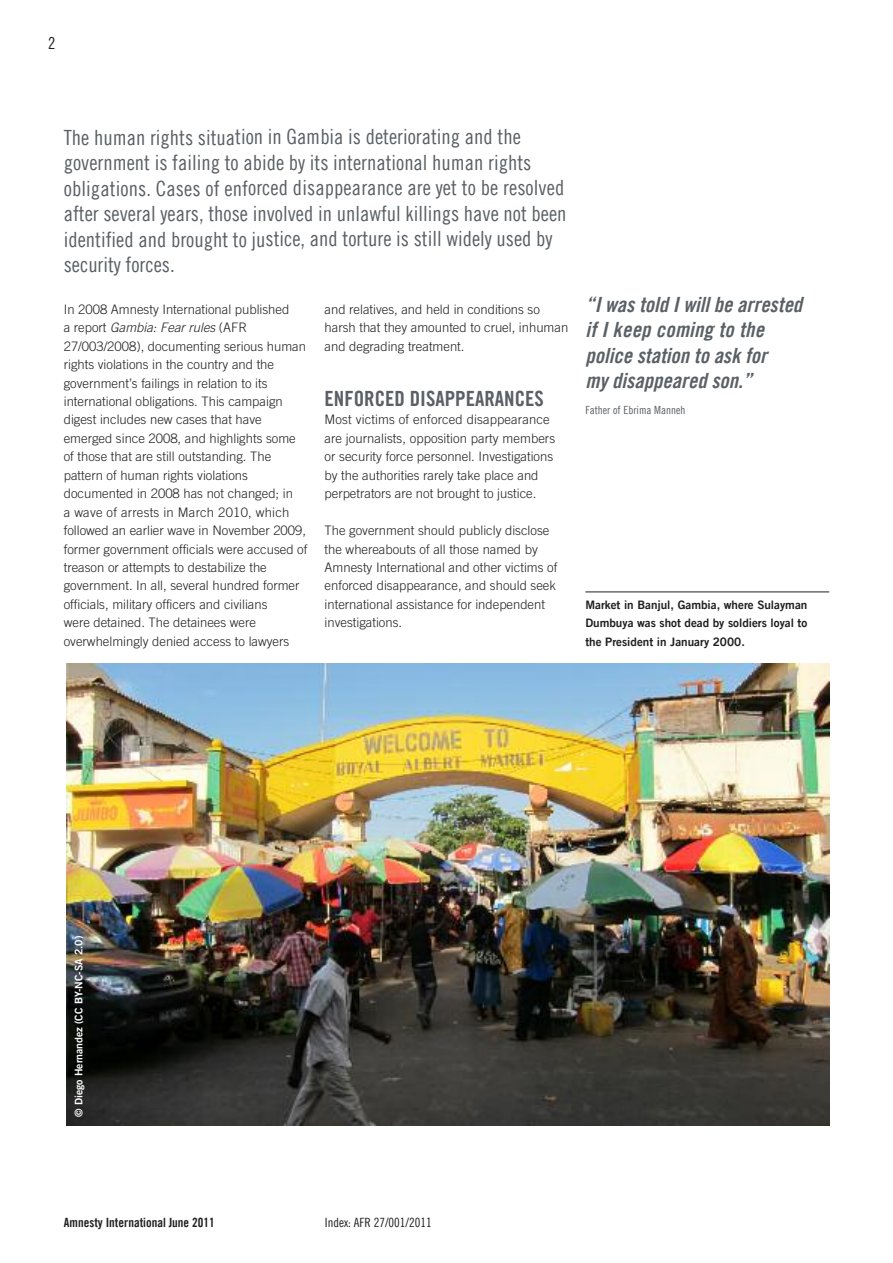
<style>
.page{position:relative;width:893px;height:1263px;background:#fff}
.page>*{position:absolute;margin:0;border:0;box-sizing:border-box;transform-origin:0 0}
.t1{font:21px/25.5px "Amnesty Trade Gothic Cn 18";color:#5a6065}
.t2{font:21px/25.5px "Amnesty Trade Gothic Bd Cn 20 Ob";color:#5a6065}
.t3{font:21px "Amnesty Trade Gothic Bd Cn 20";color:#5a6065}
.t4{font:16.5px "Amnesty Trade Gothic Cn 18";color:#201e21}
.t5{font:300 13.05px/18.5px "Amnesty Trade Gothic";color:#201e21}
.t6{font:12.75px "Amnesty Trade Gothic Bd Cn 20";color:#201e21}
.t7{font:12.75px "Amnesty Trade Gothic Cn 18";color:#201e21}
.t8{font:11.7px/18.5px "Amnesty Trade Gothic Bd 2";color:#201e21;text-align:justify}
.t9{font:11.25px "Amnesty Trade Gothic Cn 18";color:#5a6065}
.t10{font:10.5px "Amnesty Trade Gothic Bd 2";color:#fff}
.s1{font-style:italic}
</style>
<div class="page">
<img style="left:67px;top:664px;width:762px;height:461px">
<hr style="left:585px;top:592px;width:244px;height:1px;background:#201e21">
<p class="t4" style="left:48px;top:33px;width:9px">2</p>
<p class="t1" style="left:64px;top:124px;width:504px">the human rights situation in gambia is deteriorating and the government is failing to abide by its international human rights obligations. cases of enforced disappearance are yet to be resolved after several years, those involved in unlawful killings have not been identified and brought to justice, and torture is still widely used by security forces.</p>
<p class="t5" style="left:64px;top:300px;width:245px">In 2008 Amnesty International published<br>a report <span class="s1">Gambia: Fear rules</span> (AFR 27/003/2008), documenting serious human rights violations in the country and the government’s failings in relation to its international obligations. This campaign digest includes new cases that have emerged since 2008, and highlights some of those that are still outstanding. The pattern of human rights violations documented in 2008 has not changed; in<br>a wave of arrests in March 2010, which followed an earlier wave in November 2009, former government officials were accused of treason or attempts to destabilize the government. In all, several hundred former officials, military officers and civilians<br>were detained. The detainees were overwhelmingly denied access to lawyers</p>
<p class="t5" style="left:325px;top:300px;width:245px">and relatives, and held in conditions so harsh that they amounted to cruel, inhuman and degrading treatment.</p>
<h1 class="t3" style="left:325px;top:385px;width:221px">ENFORCED DISAPPEARANCES</h1>
<p class="t5" style="left:325px;top:410px;width:232px">Most victims of enforced disappearance are journalists, opposition party members or security force personnel. Investigations by the authorities rarely take place and perpetrators are not brought to justice.</p>
<p class="t5" style="left:325px;top:521px;width:234px">The government should publicly disclose the whereabouts of all those named by Amnesty International and other victims of enforced disappearance, and should seek international assistance for independent investigations.</p>
<h1 class="t2" style="left:585px;top:291px;width:218px">“I was told I will be arrested if I keep coming to the police station to ask for<br>my disappeared son.”</h1>
<p class="t9" style="left:585px;top:403px;width:102px">father of ebrima manneh</p>
<p class="t8" style="left:585px;top:595px;width:223px">Market in Banjul, Gambia, where Sulayman Dumbuya was shot dead by soldiers loyal to the President in January 2000.</p>
<p class="t10" style="left:72px;top:1117px;width:183px;rotate:-90deg">© Diego Hernandez (CC BY-NC-SA 2.0)</p>
<p class="t6" style="left:64px;top:1214px;width:152px">AMNESTY INTERNATIONAL JUNE 2011</p>
<p class="t7" style="left:325px;top:1214px;width:108px">index: afr 27/001/2011</p>
</div>
